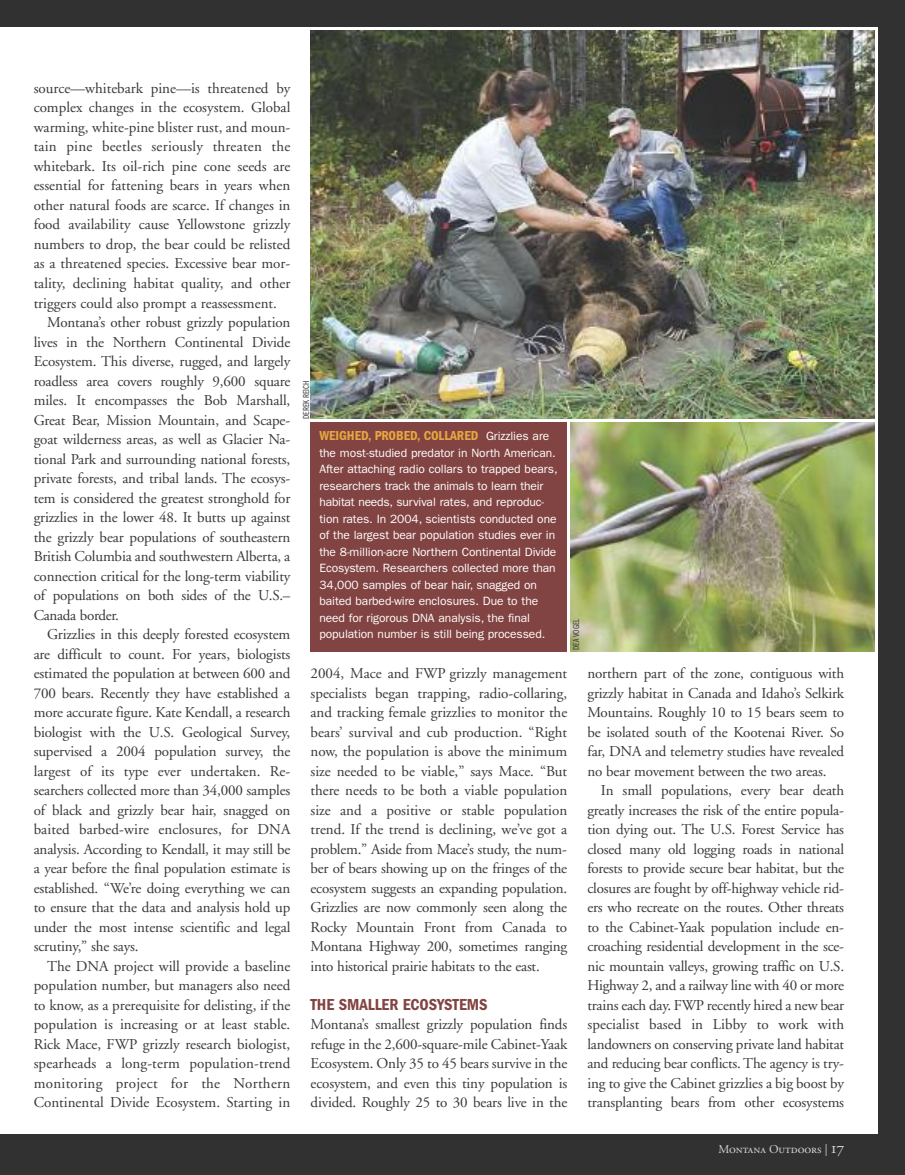
<style>
.page{position:relative;width:905px;height:1175px;background:#fff}
.page>*{position:absolute;margin:0;border:0;box-sizing:border-box;transform-origin:0 0}
.t1{font:600 condensed 16.5px "Franklin Gothic";letter-spacing:-.005em;color:#824442}
.t2{font:15px/19.5px "Adobe Garamond";letter-spacing:-.01em;color:#393839;text-align:justify}
.t3{font:15px "Adobe Garamond";letter-spacing:.015em;color:#393839}
.t4{font:15px "Adobe Garamond";letter-spacing:.02em;color:#393839}
.t5{font:600 condensed 13.5px "Franklin Gothic";color:#e6a641}
.t6{font:12px/16.5px "Franklin Gothic";letter-spacing:-.005em;color:#fff}
.t7{font:12px "Adobe Garamond Regular SC";color:#d3d6d8}
.t8{font:9px "Franklin Gothic Book Cmpr";color:#393839}
.s1{font-weight:400;font-stretch:normal;font-size:12px;color:#fff}
.s2{font-size:16.5px}
</style>
<div class="page">
<div style="left:0;top:1134px;width:904px;height:40px;background:#323131"></div>
<div style="left:0;top:0;width:904px;height:27px;background:#323131"></div>
<div style="left:878px;top:0;width:26px;height:1174px;background:#323131"></div>
<img style="left:310px;top:31px;width:564px;height:387px">
<div style="left:310px;top:422px;width:257px;height:229px;background:#824442"></div>
<img style="left:571px;top:422px;width:303px;height:229px">
<p class="t2" style="left:34px;top:80px;width:258px">source—whitebark pine—is threatened by</p>
<p class="t2" style="left:34px;top:99px;width:258px">complex changes in the ecosystem. Global</p>
<p class="t2" style="left:34px;top:119px;width:258px">warming, white-pine blister rust, and moun-</p>
<p class="t3" style="left:34px;top:141px;width:258px">tain pine beetles seriously threaten the</p>
<p class="t2" style="left:34px;top:158px;width:258px">whitebark. Its oil-rich pine cone seeds are</p>
<p class="t2" style="left:34px;top:177px;width:258px">essential for fattening bears in years when</p>
<p class="t2" style="left:34px;top:197px;width:258px">other natural foods are scarce. If changes in</p>
<p class="t2" style="left:34px;top:216px;width:258px">food availability cause Yellowstone grizzly</p>
<p class="t2" style="left:34px;top:236px;width:258px">numbers to drop, the bear could be relisted</p>
<p class="t2" style="left:34px;top:255px;width:258px">as a threatened species. Excessive bear mor-</p>
<p class="t2" style="left:34px;top:275px;width:258px">tality, declining habitat quality, and other</p>
<p class="t2" style="left:34px;top:294px;width:245px">triggers could also prompt a reassessment.</p>
<p class="t2" style="left:47px;top:314px;width:245px">Montana’s other robust grizzly population</p>
<p class="t2" style="left:34px;top:333px;width:258px">lives in the Northern Continental Divide</p>
<p class="t2" style="left:34px;top:353px;width:258px">Ecosystem. This diverse, rugged, and largely</p>
<p class="t2" style="left:34px;top:372px;width:258px">roadless area covers roughly 9,600 square</p>
<p class="t2" style="left:34px;top:392px;width:258px">miles. It encompasses the Bob Marshall,</p>
<p class="t2" style="left:34px;top:411px;width:258px">Great Bear, Mission Mountain, and Scape-</p>
<p class="t2" style="left:34px;top:431px;width:258px">goat wilderness areas, as well as Glacier Na-</p>
<p class="t2" style="left:34px;top:450px;width:258px">tional Park and surrounding national forests,</p>
<p class="t2" style="left:34px;top:470px;width:258px">private forests, and tribal lands. The ecosys-</p>
<p class="t2" style="left:34px;top:489px;width:258px">tem is considered the greatest stronghold for</p>
<p class="t2" style="left:34px;top:509px;width:258px">grizzlies in the lower 48. It butts up against</p>
<p class="t2" style="left:34px;top:528px;width:258px">the grizzly bear populations of southeastern</p>
<p class="t2" style="left:34px;top:548px;width:258px">British Columbia and southwestern Alberta, a</p>
<p class="t2" style="left:34px;top:567px;width:258px">connection critical for the long-term viability</p>
<p class="t2" style="left:34px;top:587px;width:258px">of populations on both sides of the U.S.–</p>
<p class="t2" style="left:34px;top:606px;width:87px">Canada border.</p>
<p class="t2" style="left:47px;top:626px;width:245px">Grizzlies in this deeply forested ecosystem</p>
<p class="t2" style="left:34px;top:645px;width:258px">are difficult to count. For years, biologists</p>
<p class="t2" style="left:34px;top:665px;width:258px">estimated the population at between 600 and</p>
<p class="t2" style="left:34px;top:684px;width:258px">700 bears. Recently they have established a</p>
<p class="t2" style="left:34px;top:704px;width:258px">more accurate figure. Kate Kendall, a research</p>
<p class="t2" style="left:34px;top:723px;width:258px">biologist with the U.S. Geological Survey,</p>
<p class="t2" style="left:34px;top:743px;width:258px">supervised a 2004 population survey, the</p>
<p class="t2" style="left:34px;top:762px;width:258px">largest of its type ever undertaken. Re-</p>
<p class="t2" style="left:34px;top:782px;width:258px">searchers collected more than 34,000 samples</p>
<p class="t2" style="left:34px;top:801px;width:258px">of black and grizzly bear hair, snagged on</p>
<p class="t2" style="left:34px;top:821px;width:258px">baited barbed-wire enclosures, for DNA</p>
<p class="t2" style="left:34px;top:840px;width:258px">analysis. According to Kendall, it may still be</p>
<p class="t2" style="left:34px;top:860px;width:258px">a year before the final population estimate is</p>
<p class="t2" style="left:34px;top:879px;width:258px">established. “We’re doing everything we can</p>
<p class="t2" style="left:34px;top:899px;width:258px">to ensure that the data and analysis hold up</p>
<p class="t2" style="left:34px;top:918px;width:258px">under the most intense scientific and legal</p>
<p class="t2" style="left:34px;top:938px;width:106px">scrutiny,” she says.</p>
<p class="t2" style="left:47px;top:957px;width:245px">The DNA project will provide a baseline</p>
<p class="t2" style="left:34px;top:977px;width:258px">population number, but managers also need</p>
<p class="t2" style="left:34px;top:996px;width:258px">to know, as a prerequisite for delisting, if the</p>
<p class="t2" style="left:34px;top:1016px;width:258px">population is increasing or at least stable.</p>
<p class="t2" style="left:34px;top:1035px;width:258px">Rick Mace, FWP grizzly research biologist,</p>
<p class="t2" style="left:34px;top:1055px;width:258px">spearheads a long-term population-trend</p>
<p class="t4" style="left:34px;top:1077px;width:258px">monitoring project for the Northern</p>
<p class="t2" style="left:34px;top:1094px;width:258px">Continental Divide Ecosystem. Starting in</p>
<p class="t8" style="left:303px;top:419px;width:39px;rotate:-90deg">DEREK REICH</p>
<p class="t5" style="left:319px;top:431px;width:231px">WEIGHED, PROBED, COLLARED <span class="s1">Grizzlies are</span></p>
<p class="t6" style="left:319px;top:445px;width:240px">the most-studied predator in North American.<br>After attaching radio collars to trapped bears, researchers track the animals to learn their habitat needs, survival rates, and reproduc&shy;tion rates. In 2004, scientists conducted one of the largest bear population studies ever in the 8-million-acre Northern Continental Divide Ecosystem. Researchers collected more than 34,000 samples of bear hair, snagged on baited barbed-wire enclosures. Due to the need for rigorous DNA analysis, the final population number is still being processed.</p>
<p class="t8" style="left:573px;top:650px;width:32px;rotate:-90deg">DEA VOGEL</p>
<p class="t2" style="left:310px;top:665px;width:258px">2004, Mace and FWP grizzly management specialists began trapping, radio-collaring, and tracking female grizzlies to monitor the bears’ survival and cub production. “Right now, the population is above the minimum size needed to be viable,” says Mace. “But there needs to be both a viable population size and a positive or stable population trend. If the trend is declining, we’ve got a problem.” Aside from Mace’s study, the num&shy;ber of bears showing up on the fringes of the ecosystem suggests an expanding population.<br>Grizzlies are now commonly seen along the Rocky Mountain Front from Canada to Montana Highway 200, sometimes ranging into historical prairie habitats to the east.</p>
<p class="t1" style="left:310px;top:998px;width:178px">THE SMALLER ECOSYSTEMS</p>
<p class="t2" style="left:310px;top:1016px;width:258px">Montana’s smallest grizzly population finds refuge in the 2,600-square-mile Cabinet-Yaak Ecosystem. Only 35 to 45 bears survive in the ecosystem, and even this tiny population is divided. Roughly 25 to 30 bears live in the</p>
<p class="t2" style="left:587px;top:665px;width:258px">northern part of the zone, contiguous with grizzly habitat in Canada and Idaho’s Selkirk Mountains. Roughly 10 to 15 bears seem to be isolated south of the Kootenai River. So far, DNA and telemetry studies have revealed no bear movement between the two areas.</p>
<p class="t2" style="left:587px;top:782px;width:258px;text-indent:14px">In small populations, every bear death greatly increases the risk of the entire popula&shy;tion dying out. The U.S. Forest Service has closed many old logging roads in national forests to provide secure bear habitat, but the closures are fought by off-highway vehicle rid&shy;ers who recreate on the routes. Other threats to the Cabinet-Yaak population include en&shy;croaching residential development in the sce&shy;nic mountain valleys, growing traffic on U.S.<br>Highway 2, and a railway line with 40 or more trains each day. FWP recently hired a new bear specialist based in Libby to work with landowners on conserving private land habitat and reducing bear conflicts. The agency is try&shy;ing to give the Cabinet grizzlies a big boost by transplanting bears from other ecosystems</p>
<p class="t7" style="left:718px;top:1144px;width:127px">Montana Outdoors | <span class="s2">17</span></p>
</div>
